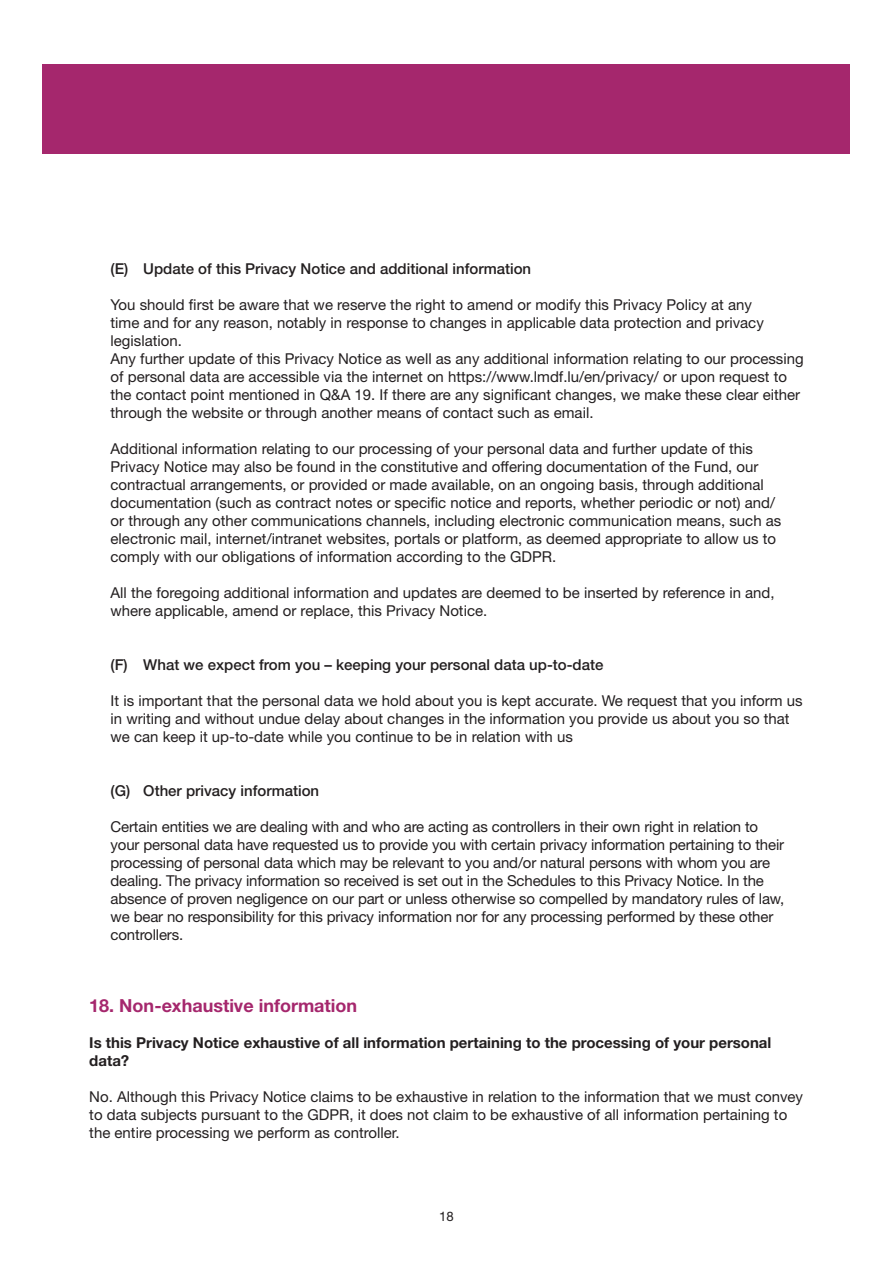
<style>
.page{position:relative;width:893px;height:1263px;background:#fff}
.page>*{position:absolute;margin:0;border:0;box-sizing:border-box;transform-origin:0 0}
.Heading_3{font:700 18px "Helvetica Neue LT Std";color:#a5276d}
.t1{font:15px/18px "Helvetica Neue LT Std";color:#231f20}
.t2{font:500 15px "Helvetica Neue LT Std";color:#231f20}
.t3{font:700 15px/18px "Helvetica Neue LT Std";color:#231f20}
.t4{font:13.05px "Helvetica Neue LT Std";color:#231f20}
</style>
<div class="page">
<div style="left:43px;top:65px;width:807px;height:89px;background:#a5276d"></div>
<p class="t2" style="left:111px;top:260px;width:422px">(E) Update of this Privacy Notice and additional information</p>
<p class="t1" style="left:111px;top:296px;width:655px">You should first be aware that we reserve the right to amend or modify this Privacy Policy at any time and for any reason, notably in response to changes in applicable data protection and privacy legislation.</p>
<p class="t1" style="left:111px;top:350px;width:695px">Any further update of this Privacy Notice as well as any additional information relating to our processing of personal data are accessible via the internet on https://www.lmdf.lu/en/privacy/ or upon request to the contact point mentioned in Q&amp;A 19. If there are any significant changes, we make these clear either through the website or through another means of contact such as email.</p>
<p class="t1" style="left:111px;top:440px;width:672px">Additional information relating to our processing of your personal data and further update of this Privacy Notice may also be found in the constitutive and offering documentation of the Fund, our contractual arrangements, or provided or made available, on an ongoing basis, through additional documentation (such as contract notes or specific notice and reports, whether periodic or not) and/ or through any other communications channels, including electronic communication means, such as electronic mail, internet/intranet websites, portals or platform, as deemed appropriate to allow us to comply with our obligations of information according to the GDPR.</p>
<p class="t1" style="left:111px;top:584px;width:666px">All the foregoing additional information and updates are deemed to be inserted by reference in and, where applicable, amend or replace, this Privacy Notice.</p>
<p class="t2" style="left:111px;top:656px;width:494px">(F) What we expect from you – keeping your personal data up-to-date</p>
<p class="t1" style="left:111px;top:692px;width:694px">It is important that the personal data we hold about you is kept accurate. We request that you inform us in writing and without undue delay about changes in the information you provide us about you so that we can keep it up-to-date while you continue to be in relation with us</p>
<p class="t2" style="left:111px;top:782px;width:210px">(G) Other privacy information</p>
<p class="t1" style="left:111px;top:818px;width:675px">Certain entities we are dealing with and who are acting as controllers in their own right in relation to your personal data have requested us to provide you with certain privacy information pertaining to their processing of personal data which may be relevant to you and/or natural persons with whom you are dealing. The privacy information so received is set out in the Schedules to this Privacy Notice. In the absence of proven negligence on our part or unless otherwise so compelled by mandatory rules of law, we bear no responsibility for this privacy information nor for any processing performed by these other controllers.</p>
<p class="Heading_3" style="left:89px;top:995px;width:269px">18. Non-exhaustive information</p>
<p class="t3" style="left:89px;top:1034px;width:684px">Is this Privacy Notice exhaustive of all information pertaining to the processing of your personal data?</p>
<p class="t1" style="left:89px;top:1088px;width:715px">No. Although this Privacy Notice claims to be exhaustive in relation to the information that we must convey to data subjects pursuant to the GDPR, it does not claim to be exhaustive of all information pertaining to the entire processing we perform as controller.</p>
<p class="t4" style="left:439px;top:1208px;width:16px">18</p>
</div>
